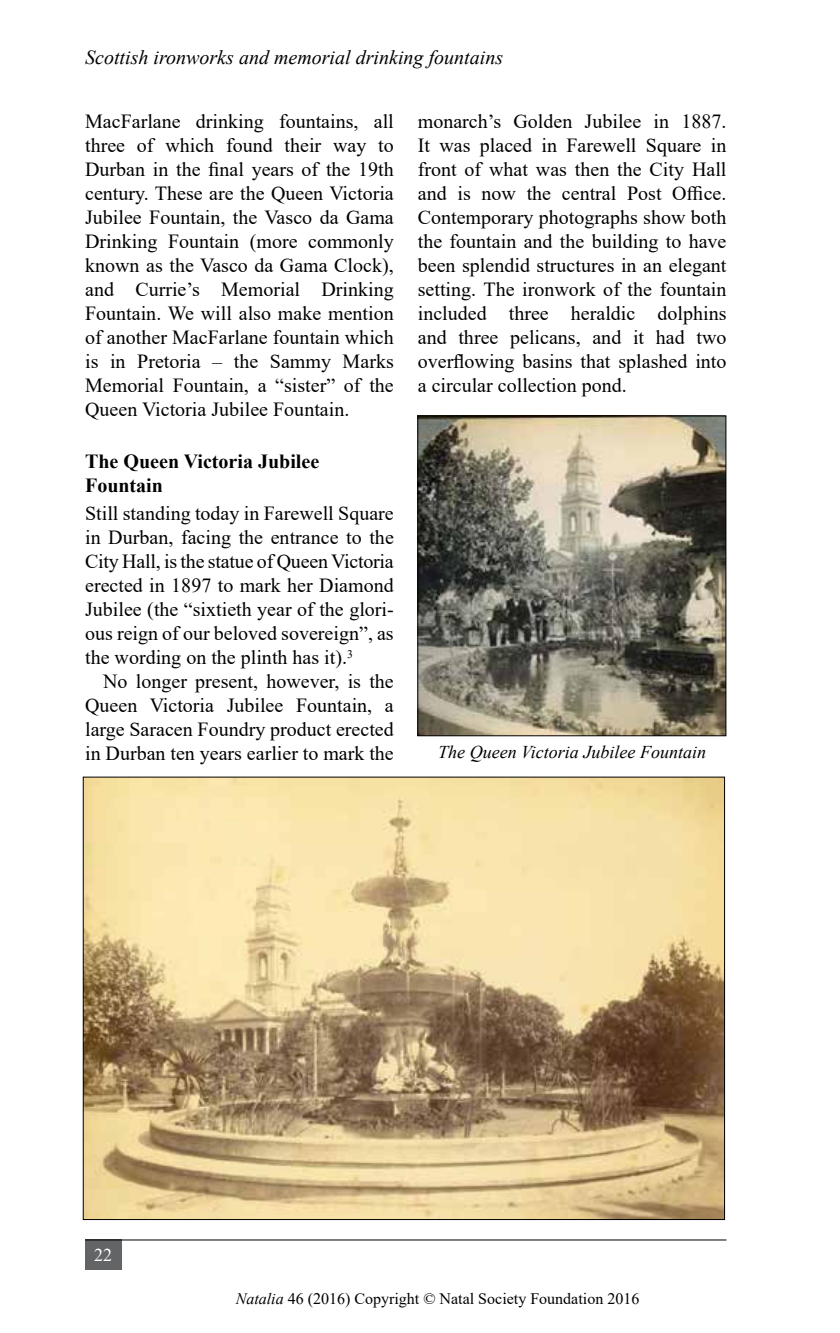
<style>
.page{position:relative;width:840px;height:1333px;background:#fff}
.page>*{position:absolute;margin:0;border:0;box-sizing:border-box;transform-origin:0 0}
.t1{font:20px/24px "Times New Roman";color:#000;text-align:justify}
.t2{font:italic 20px "Times New Roman";color:#000}
.t3{font:700 20px/24px "Times New Roman";color:#000}
.t4{font:italic 18px "Times New Roman";color:#000}
.t5{font:18px "Times New Roman";color:#fff}
.t6{font:16px "Times New Roman";color:#000}
.s1{font-style:italic}
</style>
<div class="page">
<div style="left:85px;top:1239px;width:36px;height:30px;background:#636466"></div>
<hr style="left:85px;top:1239px;width:641px;height:1px;background:#000">
<img style="left:85px;top:778px;width:637px;height:439px">
<img style="left:419px;top:417px;width:305px;height:317px">
<div style="left:417px;top:415px;width:309px;height:321px;border:1px solid #000"></div>
<p class="t2" style="left:85px;top:43px;width:419px">Scottish ironworks and memorial drinking fountains</p>
<p class="t1" style="left:85px;top:109px;width:310px">MacFarlane drinking fountains, all three of which found their way to Durban in the final years of the 19th century. These are the Queen Victoria Jubilee Fountain, the Vasco da Gama Drinking Fountain (more commonly known as the Vasco da Gama Clock), and Currie’s Memorial Drinking Fountain. We will also make mention of another MacFarlane fountain which is in Pretoria – the Sammy Marks Memorial Fountain, a “sister” of the Queen Victoria Jubilee Fountain.</p>
<p class="t3" style="left:85px;top:449px;width:235px">The Queen Victoria Jubilee<br>Fountain</p>
<p class="t1" style="left:85px;top:501px;width:310px">Still standing today in Farewell Square in Durban, facing the entrance to the City Hall, is the statue of Queen Victoria erected in 1897 to mark her Diamond Jubilee (the “sixtieth year of the glori&shy;ous reign of our beloved sovereign”, as the wording on the plinth has it).<sup>3</sup></p>
<p class="t1" style="left:85px;top:669px;width:310px;text-indent:18px">No longer present, however, is the Queen Victoria Jubilee Fountain, a large Saracen Foundry product erected in Durban ten years earlier to mark the</p>
<p class="t1" style="left:417px;top:109px;width:310px">monarch’s Golden Jubilee in 1887.<br>It was placed in Farewell Square in front of what was then the City Hall and is now the central Post Office.<br>Contemporary photographs show both the fountain and the building to have been splendid structures in an elegant setting. The ironwork of the fountain included three heraldic dolphins and three pelicans, and it had two overflowing basins that splashed into a circular collection pond.</p>
<p class="t4" style="left:438px;top:740px;width:269px">The Queen Victoria Jubilee Fountain</p>
<p class="t5" style="left:94px;top:1241px;width:19px">22</p>
<p class="t6" style="left:235px;top:1287px;width:405px"><span class="s1">Natalia</span> 46 (2016) Copyright © Natal Society Foundation 2016</p>
</div>
